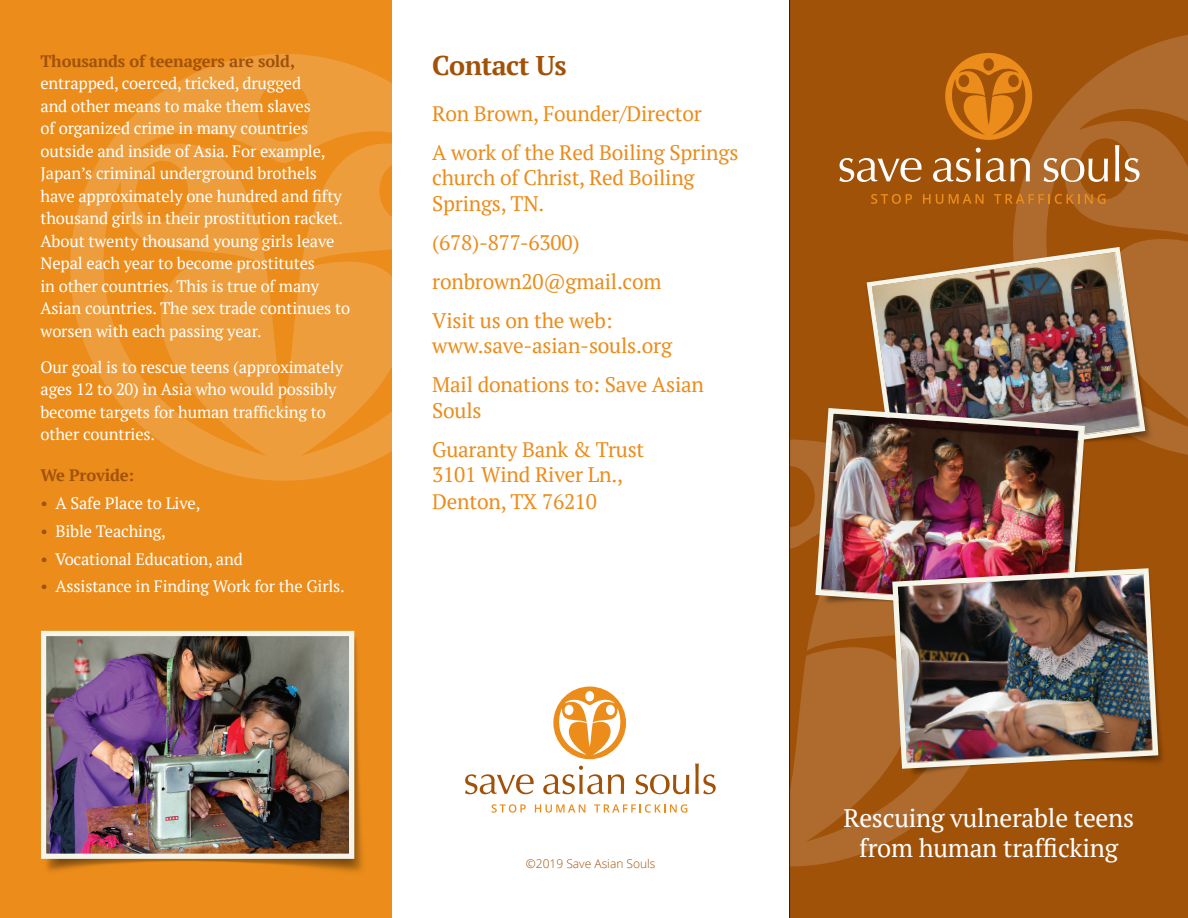
<style>
.page{position:relative;width:1188px;height:918px;background:#fff}
.page>*{position:absolute;margin:0;border:0;box-sizing:border-box;transform-origin:0 0}
.t1{font:700 27px "PT Serif";letter-spacing:-.02em;color:#a15209}
.t2{font:25.5px/30px "PT Serif";letter-spacing:-.01em;color:#fff;text-align:center}
.t3{font:21px/25.5px "PT Serif";letter-spacing:-.01em;color:#eb8c1b}
.t4{font:16.5px/22.5px "PT Serif";letter-spacing:-.01em;color:#fff}
.t5{font:700 16.5px "PT Serif";letter-spacing:-.01em;color:#a15209}
.t6{font:300 12px "Open Sans";color:#a15209}
.s1{font-weight:700;color:#a15209}
.s2{color:#a15209}
</style>
<div class="page">
<div style="left:789px;top:0;width:399px;height:918px;background:#a15209"></div>
<svg style="left:1013px;top:35px;width:175px;height:420px;fill:#af6b2d"></svg>
<svg style="left:580px;top:440px;width:364px;height:426px"></svg>
<hr style="left:789px;top:0;width:1px;height:918px;background:#231f20">
<div style="left:0;top:0;width:392px;height:918px;background:#eb8c1b"></div>
<img style="left:1013px;top:229px;width:161px;height:226px">
<img style="left:793px;top:439px;width:78px;height:206px">
<img style="left:871px;top:616px;width:292px;height:184px">
<img style="left:866px;top:244px;width:282px;height:211px">
<svg style="left:70px;top:54px;width:322px;height:427px;fill:#ed9d3c"></svg>
<img style="left:813px;top:405px;width:275px;height:211px">
<img style="left:890px;top:566px;width:271px;height:206px">
<svg style="left:492px;top:804px;width:34px;height:9px"></svg>
<svg style="left:535px;top:804px;width:50px;height:9px"></svg>
<svg style="left:594px;top:804px;width:93px;height:9px"></svg>
<svg style="left:465px;top:774px;width:69px;height:20px"></svg>
<svg style="left:543px;top:766px;width:81px;height:28px"></svg>
<svg style="left:636px;top:774px;width:53px;height:20px"></svg>
<svg style="left:695px;top:764px;width:21px;height:30px"></svg>
<svg style="left:553px;top:687px;width:73px;height:72px"></svg>
<img style="left:46px;top:659px;width:317px;height:213px">
<img style="left:41px;top:630px;width:316px;height:232px">
<svg style="left:871px;top:194px;width:41px;height:10px"></svg>
<svg style="left:923px;top:194px;width:20px;height:10px"></svg>
<svg style="left:949px;top:194px;width:35px;height:10px"></svg>
<svg style="left:994px;top:194px;width:85px;height:10px"></svg>
<svg style="left:1085px;top:194px;width:21px;height:10px"></svg>
<svg style="left:839px;top:158px;width:83px;height:24px"></svg>
<svg style="left:933px;top:148px;width:97px;height:34px"></svg>
<svg style="left:1044px;top:158px;width:64px;height:24px"></svg>
<svg style="left:1115px;top:145px;width:4px;height:36px"></svg>
<svg style="left:1125px;top:158px;width:15px;height:24px"></svg>
<svg style="left:945px;top:53px;width:87px;height:87px"></svg>
<p class="t4" style="left:40px;top:49px;width:311px"><span class="s1">Thousands of teenagers are sold, </span>entrapped, coerced, tricked, drugged<br>and other means to make them slaves<br>of organized crime in many countries outside and inside of Asia. For example, Japan’s criminal underground brothels have approximately one hundred and fifty thousand girls in their prostitution racket.<br>About twenty thousand young girls leave Nepal each year to become prostitutes<br>in other countries. This is true of many Asian countries. The sex trade continues to worsen with each passing year.</p>
<p class="t4" style="left:40px;top:355px;width:304px">Our goal is to rescue teens (approximately ages 12 to 20) in Asia who would possibly become targets for human trafficking to other countries.</p>
<p class="t5" style="left:40px;top:465px;width:95px">We Provide:</p>
<p class="t4" style="left:40px;top:492px;width:161px"><span class="s2">•</span> A Safe Place to Live,</p>
<p class="t4" style="left:40px;top:520px;width:127px"><span class="s2">•</span> Bible Teaching,</p>
<p class="t4" style="left:40px;top:547px;width:204px"><span class="s2">•</span> Vocational Education, and</p>
<p class="t4" style="left:40px;top:575px;width:306px"><span class="s2">•</span> Assistance in Finding Work for the Girls.</p>
<p class="t1" style="left:432px;top:48px;width:136px">Contact Us</p>
<p class="t3" style="left:432px;top:100px;width:271px">Ron Brown, Founder/Director</p>
<p class="t3" style="left:432px;top:139px;width:308px">A work of the Red Boiling Springs church of Christ, Red Boiling<br>Springs, TN.</p>
<p class="t3" style="left:432px;top:229px;width:149px">(678)-877-6300)</p>
<p class="t3" style="left:432px;top:268px;width:231px">ronbrown20@gmail.com</p>
<p class="t3" style="left:432px;top:307px;width:182px">Visit us on the web:</p>
<p class="t3" style="left:432px;top:333px;width:241px">www.save-asian-souls.org</p>
<p class="t3" style="left:432px;top:372px;width:273px">Mail donations to: Save Asian<br>Souls</p>
<p class="t3" style="left:432px;top:436px;width:214px">Guaranty Bank &amp; Trust</p>
<p class="t3" style="left:432px;top:462px;width:192px">3101 Wind River Ln.,</p>
<p class="t3" style="left:432px;top:489px;width:166px">Denton, TX 76210</p>
<p class="t6" style="left:526px;top:855px;width:131px">©2019 Save Asian Souls</p>
<p class="t2" style="left:843px;top:803px;width:292px">Rescuing vulnerable teens from human trafficking</p>
</div>
